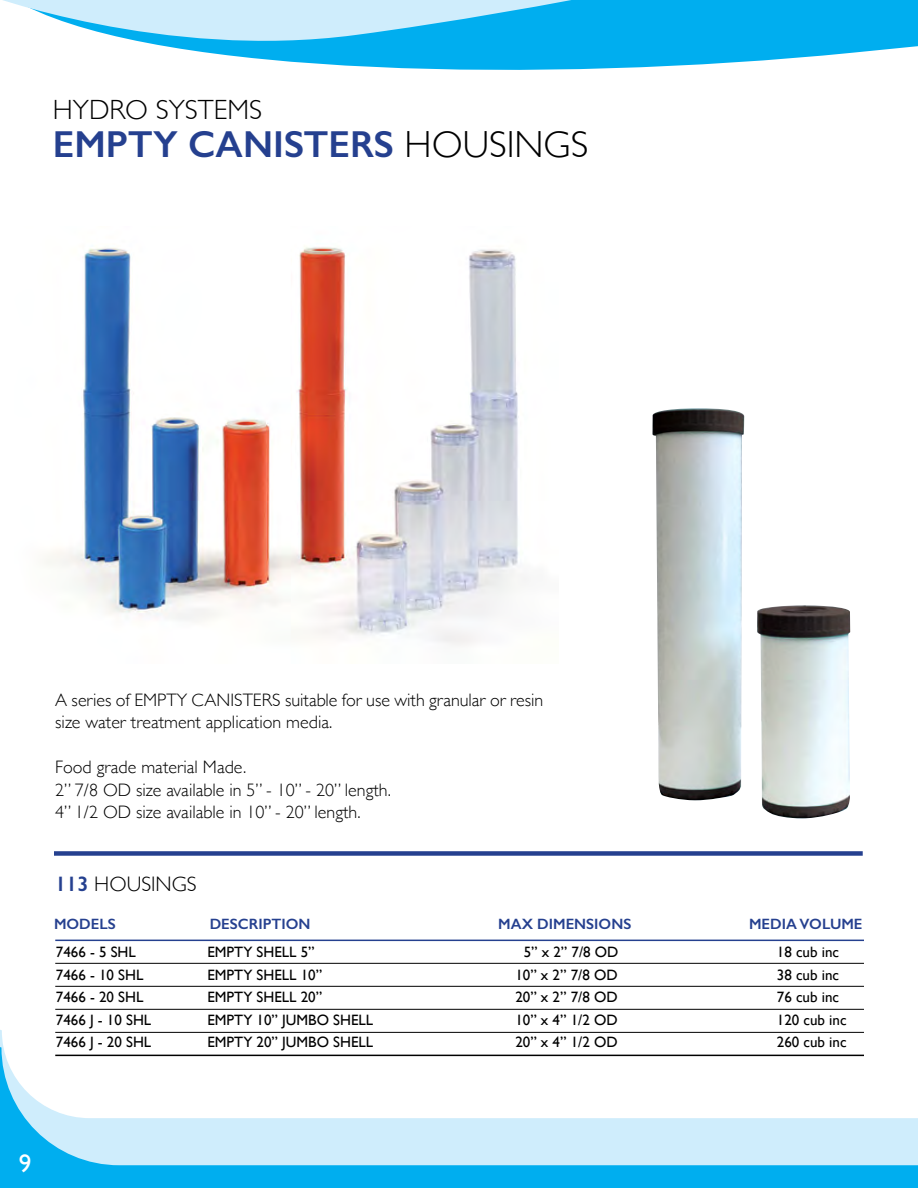
<style>
.page{position:relative;width:918px;height:1188px;background:#fff}
.page>*{position:absolute;margin:0;border:0;box-sizing:border-box;transform-origin:0 0}
.t1{font:600 37.65px "Gill Sans";color:#25408f}
.t2{font:300 27.75px "Gill Sans";color:#000}
.t3{font:25.2px "Gill Sans";color:#fff}
.t4{font:300 21px "Gill Sans";color:#000}
.t5{font:300 18px/22.5px "Gill Sans";color:#000}
.t6{font:15px/22.5px "Gill Sans";color:#000}
.t7{font:600 15px "Gill Sans";color:#25408f}
.s1{font-weight:300;color:#000}
.s2{font-weight:600;color:#25408f}
</style>
<div class="page">
<svg style="left:0;top:1030px;width:864px;height:14px"></svg>
<svg style="left:0;top:1044px;width:918px;height:144px"></svg>
<svg style="left:284px;top:0;width:634px;height:70px;fill:#00aeef"></svg>
<svg style="left:3px;top:0;width:761px;height:61px;background:#64cdf5"></svg>
<hr style="left:55px;top:940px;width:809px;height:1px;background:#25408f">
<hr style="left:55px;top:963px;width:809px;height:1px;background:#000">
<hr style="left:55px;top:986px;width:809px;height:1px;background:#000">
<hr style="left:55px;top:1009px;width:809px;height:1px;background:#000">
<hr style="left:55px;top:1032px;width:809px;height:1px;background:#000">
<hr style="left:55px;top:1055px;width:809px;height:1px;background:#000">
<div style="left:54px;top:851px;width:809px;height:5px;background:#25408f"></div>
<img style="left:44px;top:247px;width:483px;height:399px">
<img style="left:652px;top:408px;width:198px;height:410px">
<h2 class="t2" style="left:53px;top:88px;width:211px">HYDRO SYSTEMS</h2>
<h1 class="t1" style="left:53px;top:121px;width:537px">EMPTY CANISTERS <span class="s1">HOUSINGS</span></h1>
<p class="t5" style="left:55px;top:688px;width:490px">A series of EMPTY CANISTERS suitable for use with granular or resin size water treatment application media.</p>
<p class="t5" style="left:55px;top:755px;width:337px">Food grade material Made.<br>2” 7/8 OD size available in 5” - 10” - 20” length.<br>4” 1/2 OD size available in 10” - 20” length.</p>
<h3 class="t4" style="left:55px;top:867px;width:143px"><span class="s2">113</span> HOUSINGS</h3>
<p class="t7" style="left:54px;top:915px;width:63px">MODELS</p>
<p class="t6" style="left:56px;top:941px;width:97px">7466 - 5 SHL<br>7466 - 10 SHL<br>7466 - 20 SHL<br>7466 J - 10 SHL<br>7466 J - 20 SHL</p>
<p class="t6" style="left:515px;top:941px;width:105px;text-align:center">5” x 2” 7/8 OD<br>10” x 2” 7/8 OD<br>20” x 2” 7/8 OD<br>10” x 4” 1/2 OD<br>20” x 4” 1/2 OD</p>
<p class="t6" style="left:777px;top:941px;width:71px">18 cub inc<br>38 cub inc<br>76 cub inc<br>120 cub inc<br>260 cub inc</p>
<p class="t7" style="left:210px;top:915px;width:102px">DESCRIPTION</p>
<p class="t7" style="left:498px;top:915px;width:135px">MAX DIMENSIONS</p>
<p class="t7" style="left:749px;top:915px;width:115px">MEDIA VOLUME</p>
<p class="t6" style="left:207px;top:941px;width:167px">EMPTY SHELL 5”<br>EMPTY SHELL 10”<br>EMPTY SHELL 20”<br>EMPTY 10” JUMBO SHELL<br>EMPTY 20” JUMBO SHELL</p>
<h3 class="t3" style="left:19px;top:1149px;width:14px">9</h3>
</div>
